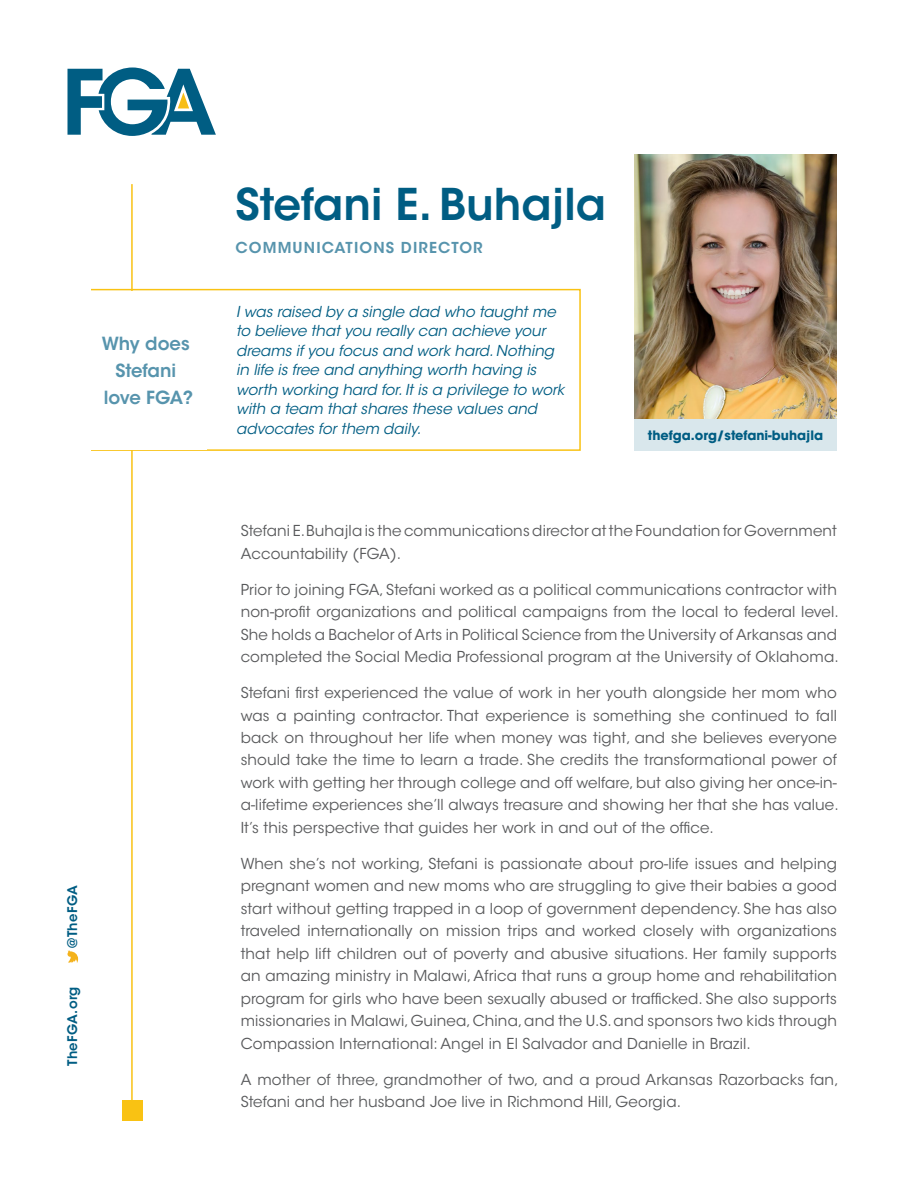
<style>
.page{position:relative;width:918px;height:1188px;background:#fff}
.page>*{position:absolute;margin:0;border:0;box-sizing:border-box;transform-origin:0 0}
.why_love{font:600 43.5px "ITC Avant Garde Std";color:#005d83}
.why_love-2{font:600 18px/27px "ITC Avant Garde Std";color:#5794ad;text-align:center}
.Body_Text{font:15px/22.5px "ITC Avant Garde Std";letter-spacing:.01em;color:#58595b;text-align:justify}
.why_love_answer{font:italic 15px/19.5px "ITC Avant Garde Std";color:#005d83}
.why_love-3{font:600 15px "ITC Avant Garde Std";letter-spacing:.075em;color:#5794ad}
.t1{font:600 13.2px "ITC Avant Garde Std";letter-spacing:.025em;color:#005d83}
.why_love-4{font:700 12.9px "ITC Avant Garde Std";color:#005d83}
</style>
<div class="page">
<svg style="left:68px;top:68px;width:148px;height:68px"></svg>
<div style="left:122px;top:1100px;width:21px;height:20px;background:#f9c213"></div>
<svg style="left:68px;top:950px;width:10px;height:13px"></svg>
<hr style="left:131px;top:184px;width:2px;height:920px;background:#f9c213">
<div style="left:80px;top:289px;width:501px;height:162px;border:2px solid #f9c213"></div>
<div style="left:62px;top:273px;width:29px;height:202px;background:#fff"></div>
<img style="left:634px;top:154px;width:203px;height:265px">
<div style="left:85px;top:291px;width:122px;height:158px;background:#fff"></div>
<div style="left:634px;top:419px;width:203px;height:32px;background:#d9e7ec"></div>
<p class="why_love-2" style="left:102px;top:330px;width:93px">Why does<br>Stefani love FGA?</p>
<p class="t1" style="left:64px;top:948px;width:64px;rotate:-90deg">@TheFGA</p>
<p class="t1" style="left:64px;top:1066px;width:81px;rotate:-90deg">TheFGA.org</p>
<p class="why_love" style="left:236px;top:177px;width:372px">Stefani E. Buhajla</p>
<p class="why_love-3" style="left:236px;top:239px;width:249px">COMMUNICATIONS DIRECTOR</p>
<p class="why_love_answer" style="left:236px;top:302px;width:330px">I was raised by a single dad who taught me to believe that you really can achieve your dreams if you focus and work hard. Nothing in life is free and anything worth having is worth working hard for. It is a privilege to work with a team that shares these values and advocates for them daily.</p>
<p class="why_love-4" style="left:648px;top:427px;width:177px">thefga.org/stefani-buhajla</p>
<p class="Body_Text" style="left:241px;top:520px;width:598px">Stefani E.Buhajla is the communications director at the Foundation for Government<br>Accountability (FGA).</p>
<p class="Body_Text" style="left:241px;top:578px;width:600px">Prior to joining FGA, Stefani worked as a political communications contractor with non-profit organizations and political campaigns from the local to federal level.<br>She holds a Bachelor of Arts in Political Science from the University of Arkansas and completed the Social Media Professional program at the University of Oklahoma.</p>
<p class="Body_Text" style="left:241px;top:682px;width:600px">Stefani first experienced the value of work in her youth alongside her mom who was a painting contractor. That experience is something she continued to fall back on throughout her life when money was tight, and she believes everyone should take the time to learn a trade. She credits the transformational power of work with getting her through college and off welfare, but also giving her once-in&shy;a-lifetime experiences she’ll always treasure and showing her that she has value.<br>It’s this perspective that guides her work in and out of the office.</p>
<p class="Body_Text" style="left:241px;top:852px;width:598px">When she’s not working, Stefani is passionate about pro-life issues and helping pregnant women and new moms who are struggling to give their babies a good start without getting trapped in a loop of government dependency. She has also traveled internationally on mission trips and worked closely with organizations that help lift children out of poverty and abusive situations. Her family supports an amazing ministry in Malawi, Africa that runs a group home and rehabilitation program for girls who have been sexually abused or trafficked. She also supports missionaries in Malawi, Guinea, China, and the U.S. and sponsors two kids through Compassion International: Angel in El Salvador and Danielle in Brazil.</p>
<p class="Body_Text" style="left:241px;top:1068px;width:599px">A mother of three, grandmother of two, and a proud Arkansas Razorbacks fan,<br>Stefani and her husband Joe live in Richmond Hill, Georgia.</p>
</div>
